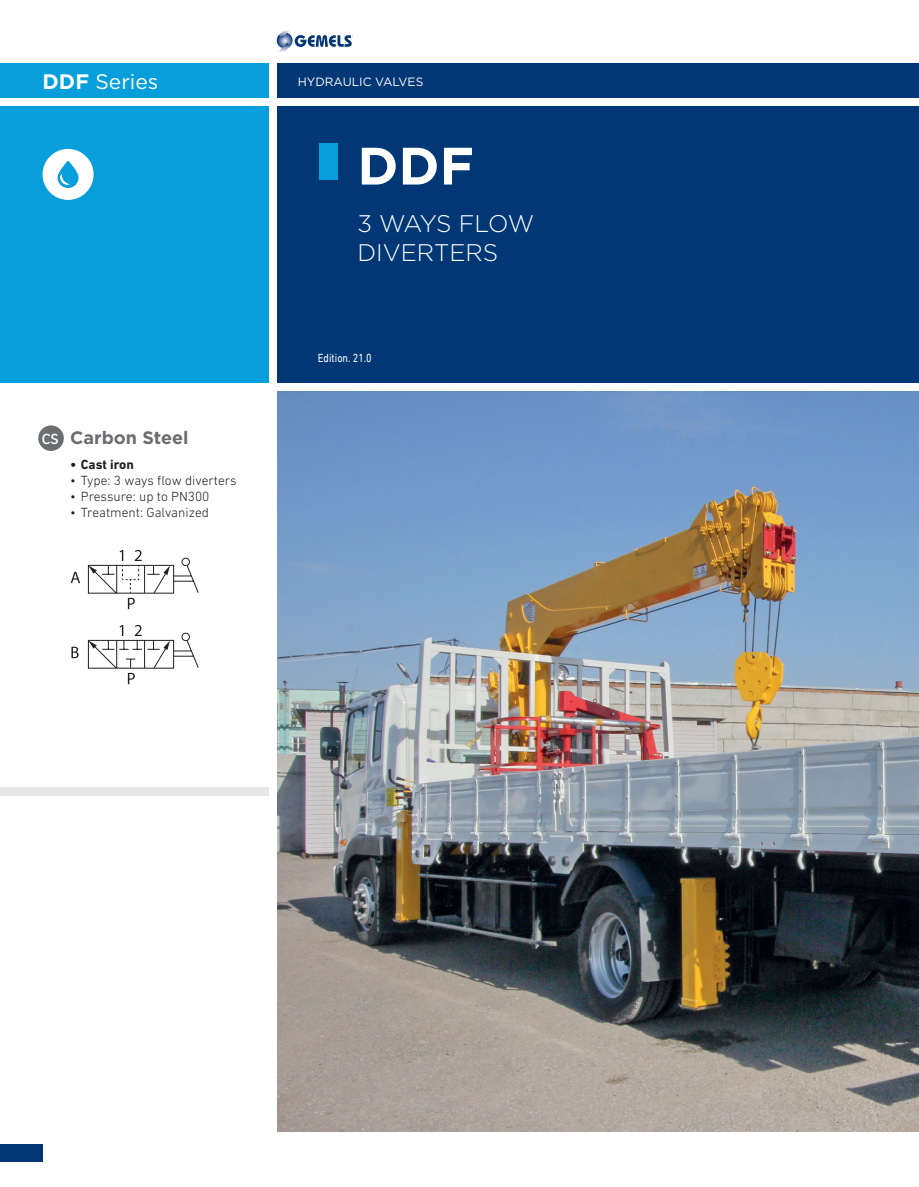
<style>
.page{position:relative;width:919px;height:1187px;background:#fff}
.page>*{position:absolute;margin:0;border:0;box-sizing:border-box;transform-origin:0 0}
.SERIE_APERTURA{font:700 52.5px "Gotham";color:#fff}
.TESTO_SERIE_APERTURA{font:300 24px "Gotham";letter-spacing:-.04em;color:#fff}
.TESTO_SERIE_APERTURA-2{font:300 24px "Gotham";color:#fff}
.SERIE_FAMIGLIA_sinistra{font:21px "Gotham";color:#fff}
.carbon_steel_paragrafo{font:700 18px "Gotham";color:#6c6d70}
.t1{font:500 15px "Brix Sans";color:#fff}
.t2{font:300 13.5px "DIN Next LT Pro";color:#231f20}
.t3{font:700 13.5px "DIN Next LT Pro";color:#231f20}
.t4{font:12px "Gotham";color:#fff}
.t5{font:12px "DIN Next LT Pro";color:#fff;scale:.85 1}
.s1{font-weight:700}
</style>
<div class="page">
<div style="left:0;top:106px;width:268px;height:277px;background:#069edb"></div>
<div style="left:277px;top:106px;width:641px;height:277px;background:#013775"></div>
<div style="left:43px;top:149px;width:51px;height:51px;background:#fff;border-radius:50%"></div>
<svg style="left:58px;top:161px;width:21px;height:27px"></svg>
<div style="left:0;top:787px;width:268px;height:8px;background:#e6e7e9"></div>
<div style="left:277px;top:64px;width:641px;height:34px;background:#013775"></div>
<div style="left:0;top:64px;width:268px;height:34px;background:#069edb"></div>
<svg style="left:278px;top:30px;width:74px;height:22px"></svg>
<div style="left:0;top:1144px;width:43px;height:17px;background:#013775"></div>
<img style="left:277px;top:391px;width:641px;height:740px">
<div style="left:38px;top:425px;width:26px;height:26px;background:#6c6d70;border-radius:50%"></div>
<svg style="left:71px;top:571px;width:9px;height:12px"></svg>
<svg style="left:88px;top:550px;width:110px;height:59px"></svg>
<svg style="left:71px;top:646px;width:8px;height:12px"></svg>
<svg style="left:88px;top:625px;width:110px;height:59px"></svg>
<h3 class="SERIE_FAMIGLIA_sinistra" style="left:43px;top:68px;width:101px"><span class="s1">GE</span> Series</h3>
<p class="t4" style="left:298px;top:74px;width:127px">HYDRAULIC VALVES</p>
<p class="SERIE_FAMIGLIA_sinistra" style="left:43px;top:68px;width:117px"><span class="s1">DDF</span> Series</p>
<p class="SERIE_APERTURA" style="left:357px;top:131px;width:118px">DDF</p>
<p class="TESTO_SERIE_APERTURA" style="left:357px;top:208px;width:178px">3 WAYS FLOW</p>
<p class="TESTO_SERIE_APERTURA-2" style="left:357px;top:237px;width:142px">DIVERTERS</p>
<p class="t1" style="left:42px;top:429px;width:18px">CS</p>
<p class="carbon_steel_paragrafo" style="left:70px;top:426px;width:120px">Carbon Steel</p>
<p class="t3" style="left:70px;top:456px;width:65px">• Cast iron</p>
<p class="t2" style="left:70px;top:472px;width:168px">• Type: 3 ways flow diverters</p>
<p class="t2" style="left:70px;top:489px;width:141px">• Pressure: up to PN300</p>
<p class="t2" style="left:70px;top:505px;width:140px">• Treatment: Galvanized</p>
<p class="t5" style="left:318px;top:351px;width:65px">Edition. 21.0</p>
</div>
